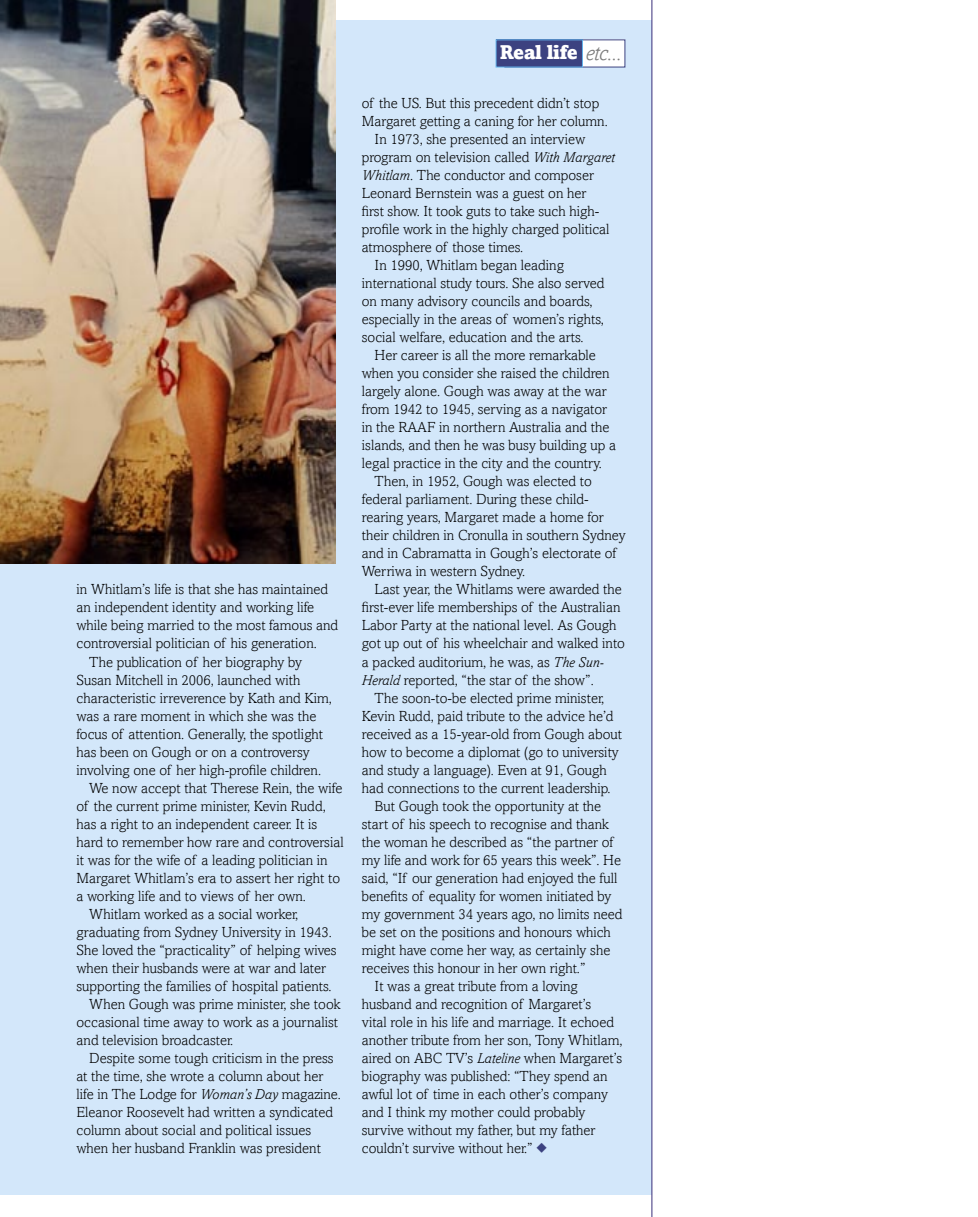
<style>
.page{position:relative;width:978px;height:1217px;background:#fff}
.page>*{position:absolute;margin:0;border:0;box-sizing:border-box;transform-origin:0 0}
.Amasis_STRAP_2{font:italic 300 22.65px "Amasis";color:#7c7c7c}
.Amasis_STRAP_1{font:900 19.65px "Amasis";letter-spacing:-.02em;color:#fff}
.Amasis_BC{font:300 14.7px/18px "Amasis";color:#000}
.s1{font-style:italic}
</style>
<div class="page">
<div style="left:0;top:20px;width:719px;height:1173px;background:#d3e7fa"></div>
<div style="left:652px;top:0;width:67px;height:1216px;background:#fff"></div>
<img style="left:0;top:0;width:335px;height:564px">
<div style="left:505px;top:40px;width:120px;height:27px;background:#fff"></div>
<div style="left:496px;top:40px;width:86px;height:27px;background:#3c4280"></div>
<div style="left:496px;top:39px;width:87px;height:28px;border:1px solid #63b4ec"></div>
<p class="Amasis_BC" style="left:77px;top:580px;width:263px">in Whitlam’s life is that she has maintained an independent identity and working life while being married to the most famous and controversial politician of his generation.</p>
<p class="Amasis_BC" style="left:77px;top:652px;width:257px;text-indent:13px">The publication of her biography by Susan Mitchell in 2006, launched with characteristic irreverence by Kath and Kim, was a rare moment in which she was the focus of attention. Generally, the spotlight has been on Gough or on a controversy involving one of her high-profile children.</p>
<p class="Amasis_BC" style="left:77px;top:778px;width:269px;text-indent:13px">We now accept that Therese Rein, the wife of the current prime minister, Kevin Rudd, has a right to an independent career. It is hard to remember how rare and controversial it was for the wife of a leading politician in Margaret Whitlam’s era to assert her right to a working life and to views of her own.</p>
<p class="Amasis_BC" style="left:77px;top:904px;width:262px;text-indent:13px">Whitlam worked as a social worker, graduating from Sydney University in 1943.<br>She loved the “practicality” of helping wives when their husbands were at war and later supporting the families of hospital patients.</p>
<p class="Amasis_BC" style="left:77px;top:994px;width:265px;text-indent:13px">When Gough was prime minister, she took occasional time away to work as a journalist and television broadcaster.</p>
<p class="Amasis_BC" style="left:77px;top:1048px;width:266px;text-indent:13px">Despite some tough criticism in the press at the time, she wrote a column about her life in The Lodge for <span class="s1">Woman’s Day</span> magazine.<br>Eleanor Roosevelt had written a syndicated column about social and political issues when her husband Franklin was president</p>
<p class="Amasis_STRAP_1" style="left:500px;top:40px;width:80px">Real life</p>
<p class="Amasis_STRAP_2" style="left:586px;top:39px;width:37px">etc...</p>
<p class="Amasis_BC" style="left:362px;top:94px;width:247px">of the US. But this precedent didn’t stop<br>Margaret getting a caning for her column.</p>
<p class="Amasis_BC" style="left:362px;top:130px;width:255px;text-indent:13px">In 1973, she presented an interview program on television called <span class="s1">With Margaret Whitlam</span>. The conductor and composer Leonard Bernstein was a guest on her<br>first show. It took guts to take such high&shy;profile work in the highly charged political atmosphere of those times.</p>
<p class="Amasis_BC" style="left:362px;top:256px;width:244px;text-indent:13px">In 1990, Whitlam began leading international study tours. She also served on many advisory councils and boards, especially in the areas of women’s rights, social welfare, education and the arts.</p>
<p class="Amasis_BC" style="left:362px;top:346px;width:256px;text-indent:13px">Her career is all the more remarkable when you consider she raised the children largely alone. Gough was away at the war from 1942 to 1945, serving as a navigator in the RAAF in northern Australia and the islands, and then he was busy building up a legal practice in the city and the country.</p>
<p class="Amasis_BC" style="left:362px;top:472px;width:265px;text-indent:13px">Then, in 1952, Gough was elected to federal parliament. During these child&shy;rearing years, Margaret made a home for their children in Cronulla in southern Sydney and in Cabramatta in Gough’s electorate of Werriwa in western Sydney.</p>
<p class="Amasis_BC" style="left:362px;top:580px;width:265px;text-indent:13px">Last year, the Whitlams were awarded the first-ever life memberships of the Australian Labor Party at the national level. As Gough got up out of his wheelchair and walked into a packed auditorium, he was, as <span class="s1">The Sun-Herald</span> reported, “the star of the show”.</p>
<p class="Amasis_BC" style="left:362px;top:688px;width:262px;text-indent:13px">The soon-to-be elected prime minister, Kevin Rudd, paid tribute to the advice he’d received as a 15-year-old from Gough about how to become a diplomat (go to university and study a language). Even at 91, Gough had connections to the current leadership.</p>
<p class="Amasis_BC" style="left:362px;top:796px;width:262px;text-indent:13px">But Gough took the opportunity at the start of his speech to recognise and thank the woman he described as “the partner of my life and work for 65 years this week”. He said, “If our generation had enjoyed the full benefits of equality for women initiated by my government 34 years ago, no limits need be set on the positions and honours which might have come her way, as certainly she receives this honour in her own right.”</p>
<p class="Amasis_BC" style="left:362px;top:976px;width:262px;text-indent:13px">It was a great tribute from a loving husband and recognition of Margaret’s<br>vital role in his life and marriage. It echoed another tribute from her son, Tony Whitlam, aired on ABC TV’s <span class="s1">Lateline</span> when Margaret’s biography was published: “They spend an awful lot of time in each other’s company and I think my mother could probably survive without my father, but my father couldn’t survive without her.”</p>
</div>
